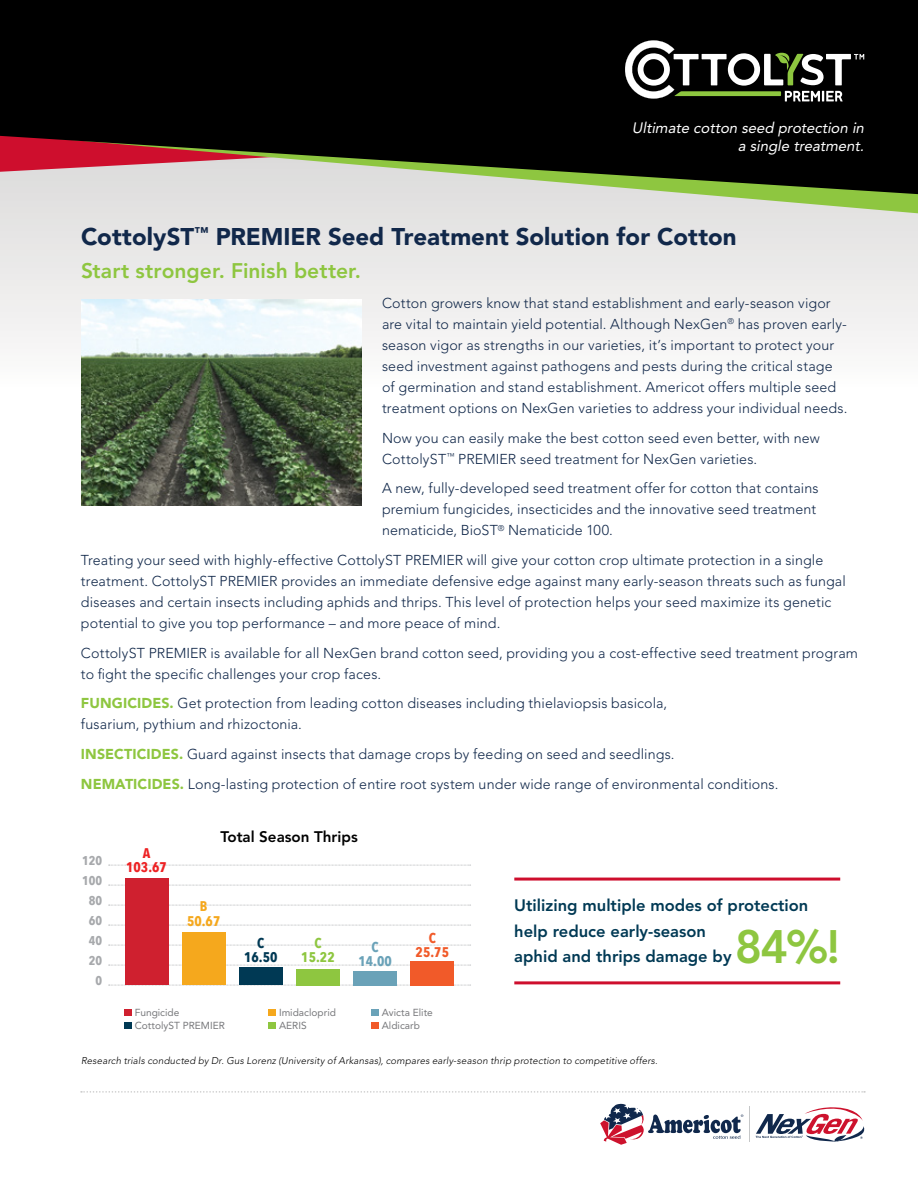
<style>
.page{position:relative;width:918px;height:1188px;background:#fff}
.page>*{position:absolute;margin:0;border:0;box-sizing:border-box;transform-origin:0 0}
.t1{font:800 46.5px "Avenir LT Std";color:#8ec640}
.t2{font:900 24px "Avenir LT Std";color:#11284a}
.t3{font:800 21px "Avenir LT Std";letter-spacing:.005em;color:#8ec640}
.t4{font:800 16.5px/25.5px "Avenir LT Std";color:#003954}
.t5{font:800 15.15px "Avenir LT Std";color:#000}
.t6{font:italic 15px/18px "Avenir LT Std";color:#fff;text-align:right}
.t7{font:300 14.25px/21px "Avenir LT Std";letter-spacing:.01em;color:#11284a}
.t8{font:700 13.95px/14.2px "Avenir Next Condensed";color:#ed2224;text-align:center}
.t9{font:700 13.95px/14.2px "Avenir Next Condensed";color:#f5a81d;text-align:center}
.t10{font:700 13.95px/14.2px "Avenir Next Condensed";color:#003954;text-align:center}
.t11{font:700 13.95px/14.2px "Avenir Next Condensed";color:#8ec640;text-align:center}
.t12{font:700 13.95px/14.2px "Avenir Next Condensed";color:#6aa2b8;text-align:center}
.t13{font:700 13.95px/14.2px "Avenir Next Condensed";color:#f15a29;text-align:center}
.t14{font:700 12.75px "Avenir Next Condensed";color:#a7a9ac}
.t15{font:10.2px/13.2px "Avenir LT Std";color:#77787b}
.t16{font:italic 300 9.75px "Avenir LT Std";letter-spacing:.02em;color:#000}
.s1{font-weight:900;color:#8ec640}
</style>
<div class="page">
<svg style="left:0;top:213px;width:918px;height:130px"></svg>
<svg style="left:600px;top:1104px;width:143px;height:41px"></svg>
<hr style="left:749px;top:1107px;width:1px;height:35px;background:#c5c7c8">
<svg style="left:756px;top:1107px;width:108px;height:35px"></svg>
<svg style="left:0;top:194px;width:918px;height:19px;background:#d7ddcc"></svg>
<svg style="left:0;top:0;width:918px;height:194px;background:#201c19"></svg>
<svg style="left:625px;top:40px;width:239px;height:61px"></svg>
<svg style="left:81px;top:1091px;width:784px;height:2px"></svg>
<svg style="left:109px;top:885px;width:362px;height:1px"></svg>
<svg style="left:109px;top:865px;width:362px;height:1px"></svg>
<svg style="left:109px;top:905px;width:362px;height:1px"></svg>
<svg style="left:109px;top:925px;width:362px;height:1px"></svg>
<svg style="left:109px;top:945px;width:362px;height:1px"></svg>
<svg style="left:109px;top:965px;width:362px;height:1px"></svg>
<svg style="left:109px;top:985px;width:362px;height:1px"></svg>
<div style="left:125px;top:878px;width:43px;height:107px;background:#cf202f"></div>
<div style="left:182px;top:932px;width:44px;height:53px;background:#f5a81d"></div>
<div style="left:239px;top:967px;width:44px;height:18px;background:#003954"></div>
<div style="left:296px;top:969px;width:44px;height:16px;background:#8ec640"></div>
<div style="left:353px;top:971px;width:44px;height:14px;background:#6aa2b8"></div>
<div style="left:411px;top:961px;width:43px;height:24px;background:#f15a29"></div>
<div style="left:125px;top:1009px;width:7px;height:7px;background:#cf202f"></div>
<div style="left:125px;top:1022px;width:7px;height:7px;background:#003954"></div>
<div style="left:269px;top:1009px;width:7px;height:7px;background:#f5a81d"></div>
<div style="left:269px;top:1022px;width:7px;height:7px;background:#8ec640"></div>
<div style="left:372px;top:1009px;width:7px;height:7px;background:#6aa2b8"></div>
<div style="left:372px;top:1022px;width:7px;height:7px;background:#f15a29"></div>
<img style="left:81px;top:299px;width:281px;height:206px">
<hr style="left:514px;top:878px;width:326px;height:3px;background:#ce0e2d">
<hr style="left:514px;top:981px;width:326px;height:3px;background:#ce0e2d">
<p class="t6" style="left:632px;top:119px;width:237px">Ultimate cotton seed protection in a single treatment.</p>
<h2 class="t2" style="left:81px;top:222px;width:657px">CottolyST<sup>™</sup> PREMIER Seed Treatment Solution for Cotton</h2>
<h3 class="t3" style="left:81px;top:258px;width:282px">Start stronger. Finish better.</h3>
<p class="t7" style="left:382px;top:293px;width:467px">Cotton growers know that stand establishment and early-season vigor are vital to maintain yield potential. Although NexGen<sup>®</sup> has proven early&shy;season vigor as strengths in our varieties, it’s important to protect your seed investment against pathogens and pests during the critical stage of germination and stand establishment. Americot offers multiple seed treatment options on NexGen varieties to address your individual needs.</p>
<p class="t7" style="left:382px;top:427px;width:439px">Now you can easily make the best cotton seed even better, with new<br>CottolyST<sup>™</sup> PREMIER seed treatment for NexGen varieties.</p>
<p class="t7" style="left:382px;top:478px;width:438px">A new, fully-developed seed treatment offer for cotton that contains premium fungicides, insecticides and the innovative seed treatment nematicide, BioST<sup>®</sup> Nematicide 100.</p>
<p class="t7" style="left:81px;top:550px;width:766px">Treating your seed with highly-effective CottolyST PREMIER will give your cotton crop ultimate protection in a single treatment. CottolyST PREMIER provides an immediate defensive edge against many early-season threats such as fungal diseases and certain insects including aphids and thrips. This level of protection helps your seed maximize its genetic potential to give you top performance – and more peace of mind.</p>
<p class="t7" style="left:81px;top:642px;width:779px">CottolyST PREMIER is available for all NexGen brand cotton seed, providing you a cost-effective seed treatment program to fight the specific challenges your crop faces.</p>
<p class="t7" style="left:81px;top:693px;width:588px"><span class="s1">FUNGICIDES.</span> Get protection from leading cotton diseases including thielaviopsis basicola, fusarium, pythium and rhizoctonia.</p>
<p class="t7" style="left:81px;top:739px;width:699px;line-height:29.7px"><span class="s1">INSECTICIDES.</span> Guard against insects that damage crops by feeding on seed and seedlings.<br><span class="s1">NEMATICIDES.</span> Long-lasting protection of entire root system under wide range of environmental conditions.</p>
<p class="t14" style="left:82px;top:853px;width:22px">120</p>
<p class="t14" style="left:82px;top:873px;width:22px">100</p>
<p class="t14" style="left:89px;top:893px;width:15px">80</p>
<p class="t14" style="left:89px;top:913px;width:15px">60</p>
<p class="t14" style="left:89px;top:933px;width:15px">40</p>
<p class="t14" style="left:89px;top:953px;width:15px">20</p>
<p class="t14" style="left:95px;top:973px;width:8px">0</p>
<p class="t8" style="left:126px;top:845px;width:42px">A<br>103.67</p>
<p class="t5" style="left:220px;top:828px;width:139px">Total Season Thrips</p>
<p class="t9" style="left:187px;top:899px;width:35px">B<br>50.67</p>
<p class="t10" style="left:244px;top:936px;width:35px">C<br>16.50</p>
<p class="t11" style="left:301px;top:936px;width:35px">C<br>15.22</p>
<p class="t12" style="left:358px;top:939px;width:35px">C<br>14.00</p>
<p class="t13" style="left:416px;top:931px;width:35px">C<br>25.75</p>
<p class="t15" style="left:135px;top:1006px;width:92px">Fungicide<br>CottolyST PREMIER</p>
<p class="t15" style="left:279px;top:1006px;width:58px">Imidacloprid<br>AERIS</p>
<p class="t15" style="left:382px;top:1006px;width:53px">Avicta Elite<br>Aldicarb</p>
<p class="t4" style="left:514px;top:893px;width:295px">Utilizing multiple modes of protection help reduce early-season<br>aphid and thrips damage by</p>
<h1 class="t1" style="left:735px;top:919px;width:107px">84%!</h1>
<p class="t16" style="left:81px;top:1055px;width:578px">Research trials conducted by Dr. Gus Lorenz (University of Arkansas), compares early-season thrip protection to competitive offers.</p>
</div>
